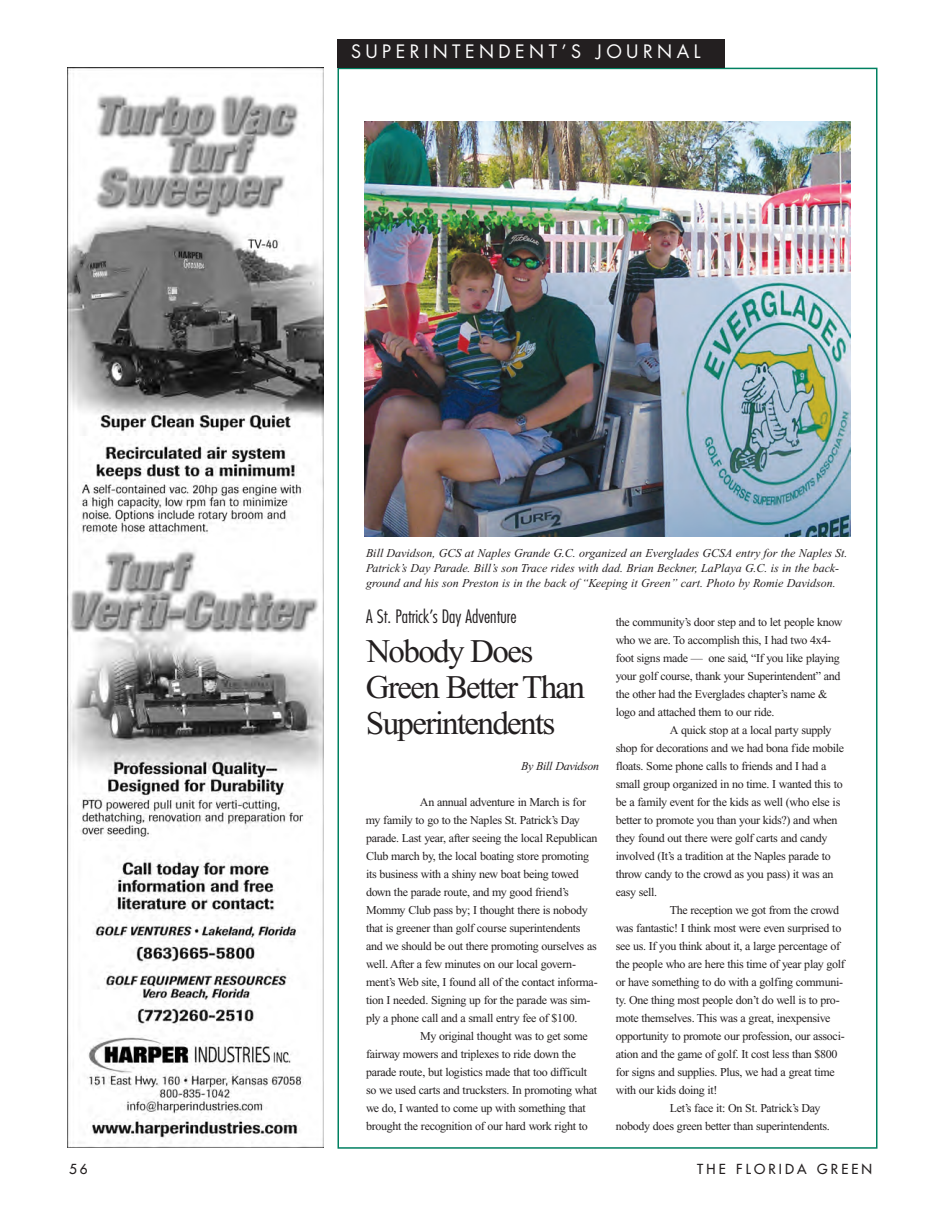
<style>
.page{position:relative;width:945px;height:1215px;background:#fff}
.page>*{position:absolute;margin:0;border:0;box-sizing:border-box;transform-origin:0 0}
.t1{font:33px/36px "Times New Roman";letter-spacing:-.05em;color:#231f20}
.t2{font:300 condensed 18px "Futura";color:#231f20}
.t3{font:18px "Futura";letter-spacing:.245em;color:#fff}
.t4{font:13.5px "Futura";letter-spacing:.23em;color:#231f20}
.t5{font:12px "Times New Roman";letter-spacing:-.025em;color:#231f20}
.t6{font:italic 12px/15px "Times New Roman";color:#231f20}
.t7{font:italic 12px "Times New Roman";letter-spacing:-.025em;color:#231f20}
</style>
<div class="page">
<div style="left:338px;top:39px;width:387px;height:29px;background:#231f20"></div>
<img style="left:68px;top:68px;width:256px;height:1079px">
<img style="left:364px;top:121px;width:486px;height:416px">
<h2 class="t3" style="left:351px;top:44px;width:351px">SUPERINTENDENT’S JOURNAL</h2>
<p class="t6" style="left:366px;top:546px;width:483px">Bill Davidson, GCS at Naples Grande G.C. organized an Everglades GCSA entry for the Naples St.<br>Patrick’s Day Parade. Bill’s son Trace rides with dad. Brian Beckner, LaPlaya G.C. is in the back&shy;ground and his son Preston is in the back of “Keeping it Green” cart. Photo by Romie Davidson.</p>
<h2 class="t2" style="left:366px;top:608px;width:152px">A St. Patrick’s Day Adventure</h2>
<h1 class="t1" style="left:366px;top:636px;width:221px">Nobody Does<br>Green Better Than<br>Superintendents</h1>
<p class="t7" style="left:521px;top:761px;width:80px">By Bill Davidson</p>
<p class="t5" style="left:420px;top:797px;width:168px">An annual adventure in March is for</p>
<p class="t5" style="left:366px;top:815px;width:215px">my family to go to the Naples St. Patrick’s Day</p>
<p class="t5" style="left:366px;top:833px;width:233px">parade. Last year, after seeing the local Republican</p>
<p class="t5" style="left:366px;top:851px;width:225px">Club march by, the local boating store promoting</p>
<p class="t5" style="left:366px;top:869px;width:214px">its business with a shiny new boat being towed</p>
<p class="t5" style="left:366px;top:887px;width:204px">down the parade route, and my good friend’s</p>
<p class="t5" style="left:366px;top:905px;width:223px">Mommy Club pass by; I thought there is nobody</p>
<p class="t5" style="left:366px;top:923px;width:216px">that is greener than golf course superintendents</p>
<p class="t5" style="left:366px;top:941px;width:232px">and we should be out there promoting ourselves as</p>
<p class="t5" style="left:366px;top:959px;width:212px">well. After a few minutes on our local govern-</p>
<p class="t5" style="left:366px;top:977px;width:233px">ment’s Web site, I found all of the contact informa-</p>
<p class="t5" style="left:366px;top:995px;width:226px">tion I needed. Signing up for the parade was sim-</p>
<p class="t5" style="left:366px;top:1013px;width:213px">ply a phone call and a small entry fee of $100.</p>
<p class="t5" style="left:420px;top:1031px;width:169px">My original thought was to get some</p>
<p class="t5" style="left:366px;top:1049px;width:212px">fairway mowers and triplexes to ride down the</p>
<p class="t5" style="left:366px;top:1067px;width:223px">parade route, but logistics made that too difficult</p>
<p class="t5" style="left:366px;top:1085px;width:233px">so we used carts and trucksters. In promoting what</p>
<p class="t5" style="left:366px;top:1103px;width:221px">we do, I wanted to come up with something that</p>
<p class="t5" style="left:366px;top:1121px;width:223px">brought the recognition of our hard work right to</p>
<p class="t5" style="left:616px;top:617px;width:228px">the community’s door step and to let people know</p>
<p class="t5" style="left:616px;top:635px;width:217px">who we are. To accomplish this, I had two 4x4-</p>
<p class="t5" style="left:616px;top:653px;width:226px">foot signs made — one said, “If you like playing</p>
<p class="t5" style="left:616px;top:671px;width:226px">your golf course, thank your Superintendent” and</p>
<p class="t5" style="left:616px;top:689px;width:213px">the other had the Everglades chapter’s name &amp;</p>
<p class="t5" style="left:616px;top:707px;width:160px">logo and attached them to our ride.</p>
<p class="t5" style="left:670px;top:725px;width:163px">A quick stop at a local party supply</p>
<p class="t5" style="left:616px;top:743px;width:230px">shop for decorations and we had bona fide mobile</p>
<p class="t5" style="left:616px;top:761px;width:212px">floats. Some phone calls to friends and I had a</p>
<p class="t5" style="left:616px;top:779px;width:228px">small group organized in no time. I wanted this to</p>
<p class="t5" style="left:616px;top:797px;width:226px">be a family event for the kids as well (who else is</p>
<p class="t5" style="left:616px;top:815px;width:223px">better to promote you than your kids?) and when</p>
<p class="t5" style="left:616px;top:833px;width:213px">they found out there were golf carts and candy</p>
<p class="t5" style="left:616px;top:851px;width:217px">involved (It’s a tradition at the Naples parade to</p>
<p class="t5" style="left:616px;top:869px;width:219px">throw candy to the crowd as you pass) it was an</p>
<p class="t5" style="left:616px;top:887px;width:43px">easy sell.</p>
<p class="t5" style="left:670px;top:905px;width:171px">The reception we got from the crowd</p>
<p class="t5" style="left:616px;top:923px;width:227px">was fantastic! I think most were even surprised to</p>
<p class="t5" style="left:616px;top:941px;width:226px">see us. If you think about it, a large percentage of</p>
<p class="t5" style="left:616px;top:959px;width:231px">the people who are here this time of year play golf</p>
<p class="t5" style="left:616px;top:977px;width:229px">or have something to do with a golfing communi-</p>
<p class="t5" style="left:616px;top:995px;width:225px">ty. One thing most people don’t do well is to pro-</p>
<p class="t5" style="left:616px;top:1013px;width:216px">mote themselves. This was a great, inexpensive</p>
<p class="t5" style="left:616px;top:1031px;width:230px">opportunity to promote our profession, our associ-</p>
<p class="t5" style="left:616px;top:1049px;width:223px">ation and the game of golf. It cost less than $800</p>
<p class="t5" style="left:616px;top:1067px;width:221px">for signs and supplies. Plus, we had a great time</p>
<p class="t5" style="left:616px;top:1085px;width:103px">with our kids doing it!</p>
<p class="t5" style="left:670px;top:1103px;width:152px">Let’s face it: On St. Patrick’s Day</p>
<p class="t5" style="left:616px;top:1121px;width:216px">nobody does green better than superintendents.</p>
<p class="t4" style="left:69px;top:1162px;width:20px">56</p>
<p class="t4" style="left:697px;top:1162px;width:177px">THE FLORIDA GREEN</p>
</div>
